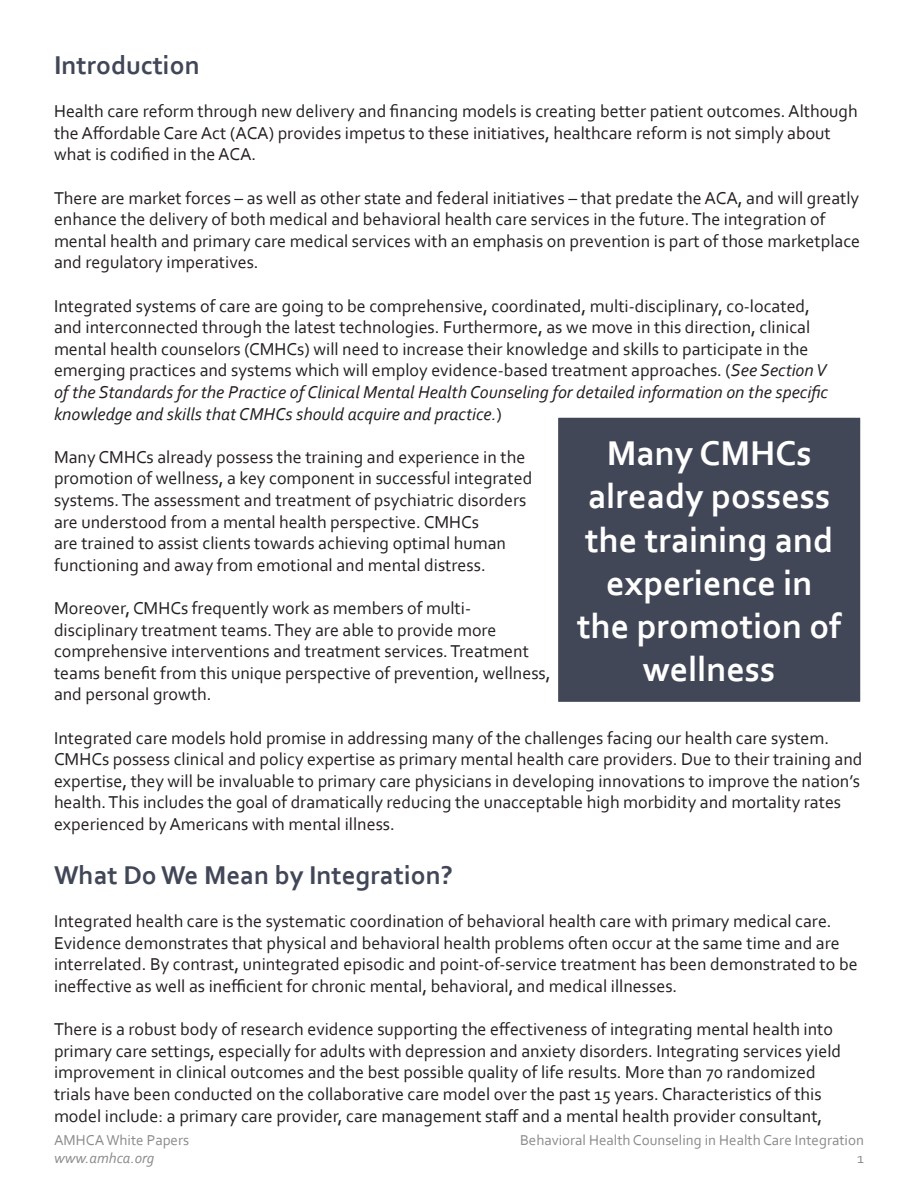
<style>
.page{position:relative;width:918px;height:1188px;background:#fff}
.page>*{position:absolute;margin:0;border:0;box-sizing:border-box;transform-origin:0 0}
.t1{font:700 36px/43.2px "Corbel";color:#fff;text-align:center}
.t2{font:700 27px "Corbel";color:#424758}
.t3{font:18px/21.6px "Corbel";color:#231f20}
.t4{font:15px "Corbel";color:#8c8b8b}
.t5{font:italic 15px "Corbel";color:#8c8b8b}
.s1{font-style:italic}
</style>
<div class="page">
<div style="left:554px;top:414px;width:310px;height:292px;background:#424758"></div>
<div style="left:551px;top:410px;width:317px;height:299px;border:8px solid #fff"></div>
<p class="t2" style="left:54px;top:48px;width:147px">Introduction</p>
<p class="t3" style="left:54px;top:100px;width:805px">Health care reform through new delivery and financing models is creating better patient outcomes. Although the Affordable Care Act (ACA) provides impetus to these initiatives, healthcare reform is not simply about what is codified in the ACA.</p>
<p class="t3" style="left:54px;top:186px;width:808px">There are market forces – as well as other state and federal initiatives – that predate the ACA, and will greatly enhance the delivery of both medical and behavioral health care services in the future. The integration of mental health and primary care medical services with an emphasis on prevention is part of those marketplace and regulatory imperatives.</p>
<p class="t3" style="left:54px;top:294px;width:776px">Integrated systems of care are going to be comprehensive, coordinated, multi-disciplinary, co-located, and interconnected through the latest technologies. Furthermore, as we move in this direction, clinical mental health counselors (CMHCs) will need to increase their knowledge and skills to participate in the emerging practices and systems which will employ evidence-based treatment approaches. (<span class="s1">See Section V of the Standards for the Practice of Clinical Mental Health Counseling for detailed information on the specific knowledge and skills that CMHCs should acquire and practice.</span>)</p>
<p class="t3" style="left:54px;top:446px;width:480px">Many CMHCs already possess the training and experience in the promotion of wellness, a key component in successful integrated systems. The assessment and treatment of psychiatric disorders are understood from a mental health perspective. CMHCs<br>are trained to assist clients towards achieving optimal human functioning and away from emotional and mental distress.</p>
<p class="t3" style="left:54px;top:597px;width:498px">Moreover, CMHCs frequently work as members of multi&shy;disciplinary treatment teams. They are able to provide more comprehensive interventions and treatment services. Treatment teams benefit from this unique perspective of prevention, wellness, and personal growth.</p>
<p class="t3" style="left:54px;top:726px;width:810px">Integrated care models hold promise in addressing many of the challenges facing our health care system.<br>CMHCs possess clinical and policy expertise as primary mental health care providers. Due to their training and expertise, they will be invaluable to primary care physicians in developing innovations to improve the nation’s health. This includes the goal of dramatically reducing the unacceptable high morbidity and mortality rates experienced by Americans with mental illness.</p>
<p class="t2" style="left:54px;top:858px;width:400px">What Do We Mean by Integration?</p>
<p class="t3" style="left:54px;top:910px;width:805px">Integrated health care is the systematic coordination of behavioral health care with primary medical care.<br>Evidence demonstrates that physical and behavioral health problems often occur at the same time and are interrelated. By contrast, unintegrated episodic and point-of-service treatment has been demonstrated to be ineffective as well as inefficient for chronic mental, behavioral, and medical illnesses.</p>
<p class="t3" style="left:54px;top:1018px;width:789px">There is a robust body of research evidence supporting the effectiveness of integrating mental health into primary care settings, especially for adults with depression and anxiety disorders. Integrating services yield improvement in clinical outcomes and the best possible quality of life results. More than 70 randomized trials have been conducted on the collaborative care model over the past 15 years. Characteristics of this model include: a primary care provider, care management staff and a mental health provider consultant,</p>
<p class="t1" style="left:577px;top:431px;width:266px">Many CMHCs already possess the training and experience in the promotion of wellness</p>
<p class="t4" style="left:54px;top:1131px;width:137px">AMHCA White Papers</p>
<p class="t5" style="left:54px;top:1149px;width:102px">www.amhca.org</p>
<p class="t4" style="left:520px;top:1131px;width:345px">Behavioral Health Counseling in Health Care Integration</p>
<p class="t4" style="left:857px;top:1149px;width:8px">1</p>
</div>
